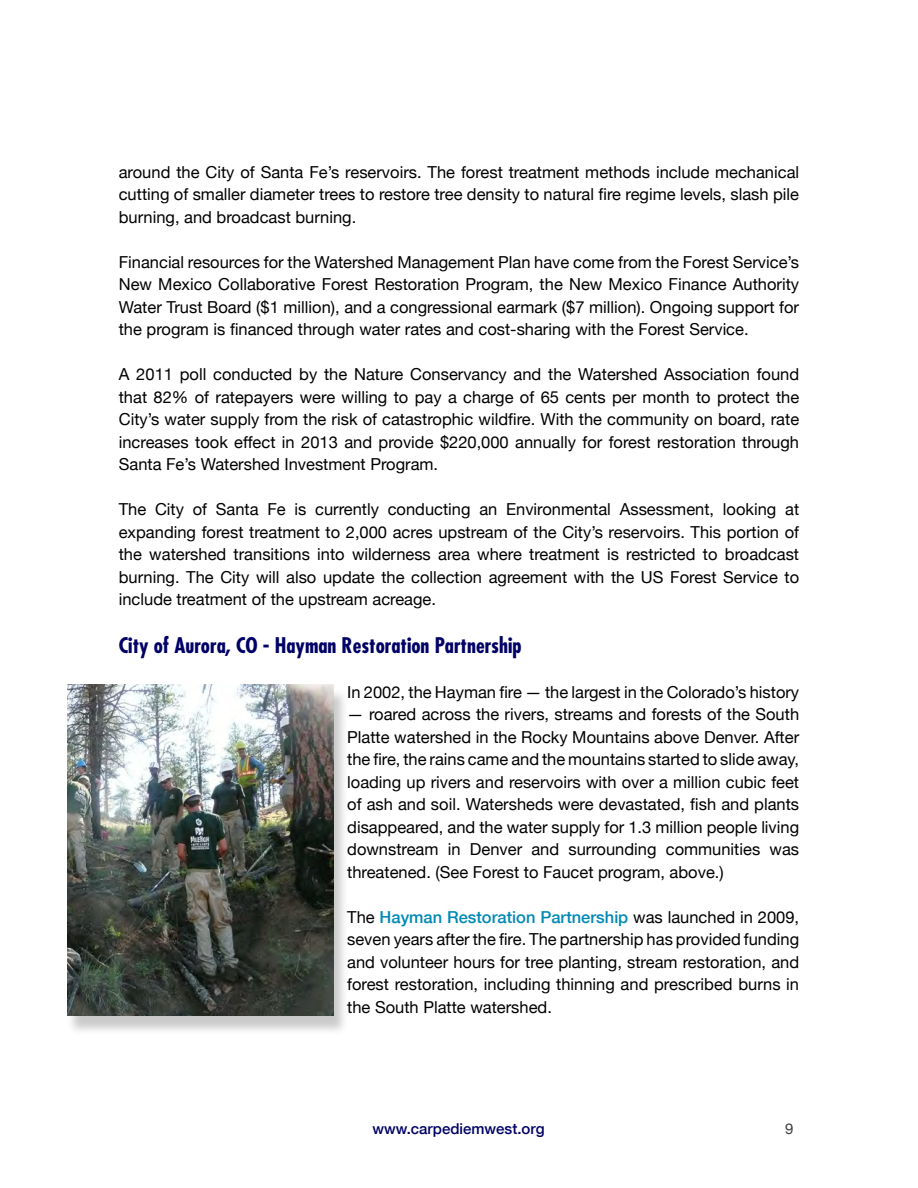
<style>
.page{position:relative;width:918px;height:1188px;background:#fff}
.page>*{position:absolute;margin:0;border:0;box-sizing:border-box;transform-origin:0 0}
.t1{font:700 condensed 21px "Futura";color:#006}
.t2{font:16.5px/22.5px "Helvetica Neue";color:#000;text-align:justify}
.t3{font:500 15px "Helvetica Neue";color:#006}
.t4{font:15px "Helvetica Neue";color:#404040}
.s1{font-weight:500;color:#0089b5}
</style>
<div class="page">
<div style="left:66px;top:688px;width:283px;height:348px;background:#696969;opacity:.35"></div>
<img style="left:67px;top:685px;width:267px;height:331px">
<p class="t2" style="left:119px;top:162px;width:682px">around the City of Santa Fe’s reservoirs. The forest treatment methods include mechanical cutting of smaller diameter trees to restore tree density to natural fire regime levels, slash pile burning, and broadcast burning.</p>
<p class="t2" style="left:119px;top:252px;width:682px">Financial resources for the Watershed Management Plan have come from the Forest Service’s New Mexico Collaborative Forest Restoration Program, the New Mexico Finance Authority Water Trust Board ($1 million), and a congressional earmark ($7 million). Ongoing support for the program is financed through water rates and cost-sharing with the Forest Service.</p>
<p class="t2" style="left:119px;top:364px;width:682px">A 2011 poll conducted by the Nature Conservancy and the Watershed Association found that 82% of ratepayers were willing to pay a charge of 65 cents per month to protect the City’s water supply from the risk of catastrophic wildfire. With the community on board, rate increases took effect in 2013 and provide $220,000 annually for forest restoration through Santa Fe’s Watershed Investment Program.</p>
<p class="t2" style="left:119px;top:499px;width:682px">The City of Santa Fe is currently conducting an Environmental Assessment, looking at expanding forest treatment to 2,000 acres upstream of the City’s reservoirs. This portion of the watershed transitions into wilderness area where treatment is restricted to broadcast burning. The City will also update the collection agreement with the US Forest Service to include treatment of the upstream acreage.</p>
<p class="t1" style="left:119px;top:632px;width:404px">City of Aurora, CO - Hayman Restoration Partnership</p>
<p class="t2" style="left:347px;top:682px;width:454px">In 2002, the Hayman fire — the largest in the Colorado’s history</p>
<p class="t2" style="left:347px;top:704px;width:454px">— roared across the rivers, streams and forests of the South Platte watershed in the Rocky Mountains above Denver. After the fire, the rains came and the mountains started to slide away, loading up rivers and reservoirs with over a million cubic feet of ash and soil. Watersheds were devastated, fish and plants disappeared, and the water supply for 1.3 million people living downstream in Denver and surrounding communities was threatened. (See Forest to Faucet program, above.)</p>
<p class="t2" style="left:347px;top:907px;width:454px">The <span class="s1">Hayman Restoration Partnership</span> was launched in 2009, seven years after the fire. The partnership has provided funding and volunteer hours for tree planting, stream restoration, and forest restoration, including thinning and prescribed burns in the South Platte watershed.</p>
<p class="t3" style="left:373px;top:1117px;width:174px">www.carpediemwest.org</p>
<p class="t4" style="left:785px;top:1118px;width:10px">9</p>
</div>
